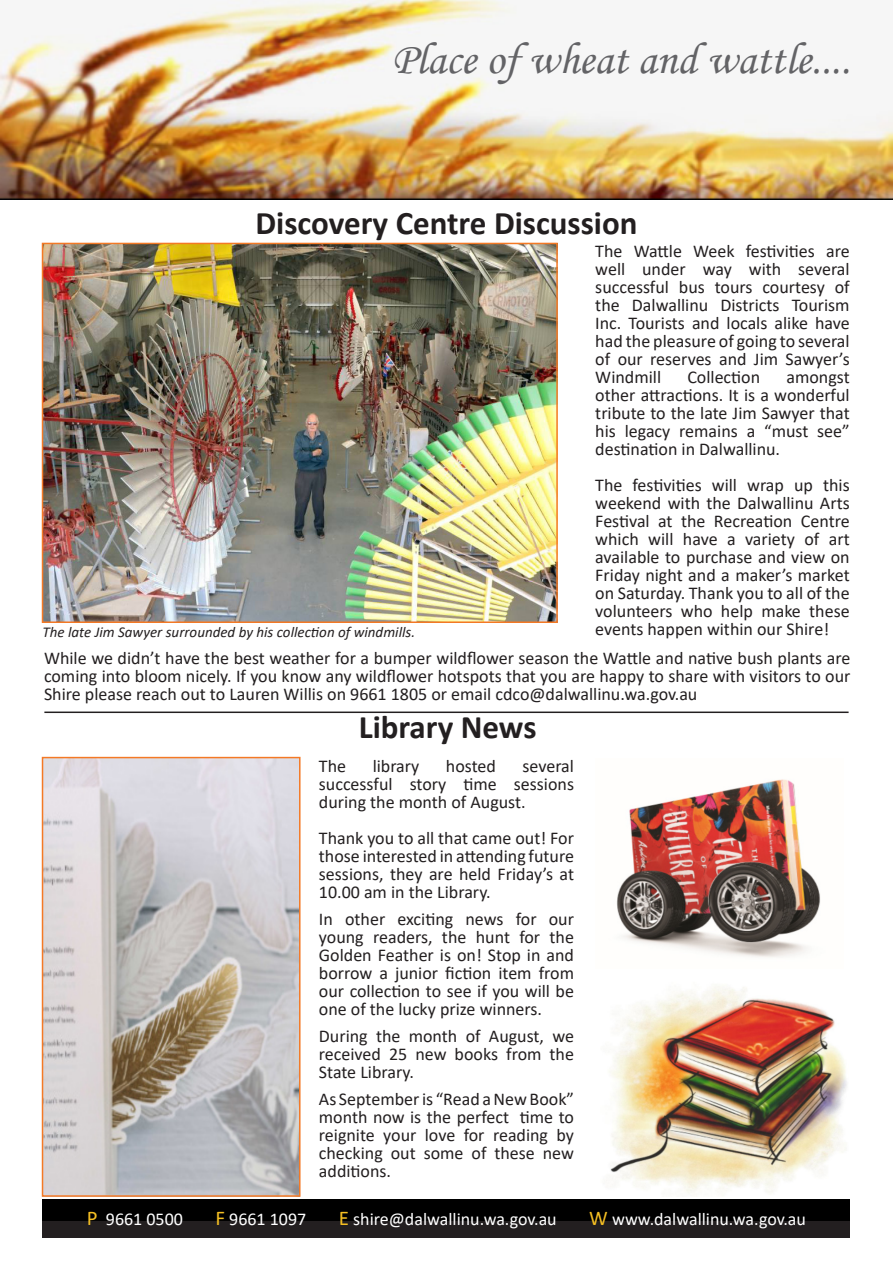
<style>
.page{position:relative;width:893px;height:1263px;background:#fff}
.page>*{position:absolute;margin:0;border:0;box-sizing:border-box;transform-origin:0 0}
.t1{font:45px "Monotype Corsiva";color:#636366}
.t2{font:700 33px "Calibri";color:#231f20}
.t3{font:18px/18px "Calibri";color:#231f20;text-align:justify}
.t4{font:18px "Calibri";color:#fff}
.t5{font:italic 15px "Calibri";color:#231f20}
.s1{font-size:21px;color:#f5bf23}
</style>
<div class="page">
<div style="left:43px;top:1200px;width:807px;height:38px;background:#231f20"></div>
<div style="left:43px;top:1200px;width:807px;height:21px;background:#000"></div>
<img style="left:0;top:0;width:893px;height:200px">
<img style="left:45px;top:246px;width:510px;height:374px">
<div style="left:42px;top:243px;width:516px;height:380px;border:2px solid #f47925"></div>
<hr style="left:44px;top:711px;width:805px;height:2px;background:#231f20">
<img style="left:45px;top:760px;width:253px;height:434px">
<div style="left:42px;top:757px;width:259px;height:440px;border:2px solid #f47925"></div>
<img style="left:616px;top:779px;width:205px;height:179px">
<img style="left:609px;top:986px;width:238px;height:208px">
<h1 class="t1" style="left:392px;top:32px;width:461px">Place of wheat and wattle....</h1>
<p class="t2" style="left:255px;top:200px;width:384px">Discovery Centre Discussion</p>
<p class="t5" style="left:43px;top:622px;width:374px">The late Jim Sawyer surrounded by his collection of windmills.</p>
<p class="t3" style="left:595px;top:241px;width:256px">The Wattle Week festivities are well under way with several successful bus tours courtesy of the Dalwallinu Districts Tourism Inc. Tourists and locals alike have had the pleasure of going to several of our reserves and Jim Sawyer’s Windmill</p>
<p class="t3" style="left:687px;top:367px;width:74px">Collection</p>
<p class="t3" style="left:595px;top:367px;width:256px;text-indent:191px">amongst other attractions. It is a wonderful tribute to the late Jim Sawyer that his legacy remains a “must see” destination in Dalwallinu.</p>
<p class="t3" style="left:595px;top:475px;width:256px">The festivities will wrap up this weekend with the Dalwallinu Arts Festival at the Recreation Centre which will have a variety of art available to purchase and view on Friday night and a maker’s market on Saturday. Thank you to all of the volunteers who help make these events happen within our Shire!</p>
<p class="t3" style="left:44px;top:649px;width:808px">While we didn’t have the best weather for a bumper wildflower season the Wattle and native bush plants are coming into bloom nicely. If you know any wildflower hotspots that you are happy to share with visitors to our Shire please reach out to Lauren Willis on 9661 1805 or email cdco@dalwallinu.wa.gov.au</p>
<p class="t2" style="left:359px;top:704px;width:179px">Library News</p>
<p class="t3" style="left:319px;top:756px;width:29px">The</p>
<p class="t3" style="left:373px;top:756px;width:48px">library</p>
<p class="t3" style="left:446px;top:756px;width:52px">hosted</p>
<p class="t3" style="left:319px;top:756px;width:257px;text-indent:204px">several successful story time sessions during the month of August.</p>
<p class="t3" style="left:319px;top:828px;width:257px">Thank you to all that came out! For those interested in attending future sessions, they are held Friday’s at 10.00 am in the Library.</p>
<p class="t3" style="left:319px;top:909px;width:257px">In other exciting news for our young readers, the hunt for the Golden Feather is on! Stop in and borrow a junior fiction item from our collection to see if you will be one of the lucky prize winners.</p>
<p class="t3" style="left:319px;top:1026px;width:257px">During the month of August, we received 25 new books from the State Library.</p>
<p class="t3" style="left:319px;top:1089px;width:257px">As September is “Read a New Book” month now is the perfect time to reignite your love for reading by checking out some of these new additions.</p>
<p class="t4" style="left:87px;top:1206px;width:98px"><span class="s1">P</span> 9661 0500</p>
<p class="t4" style="left:216px;top:1206px;width:92px"><span class="s1">F</span> 9661 1097</p>
<p class="t4" style="left:339px;top:1206px;width:219px"><span class="s1">E</span> shire@dalwallinu.wa.gov.au</p>
<p class="t4" style="left:589px;top:1206px;width:218px"><span class="s1">W</span> www.dalwallinu.wa.gov.au</p>
</div>
